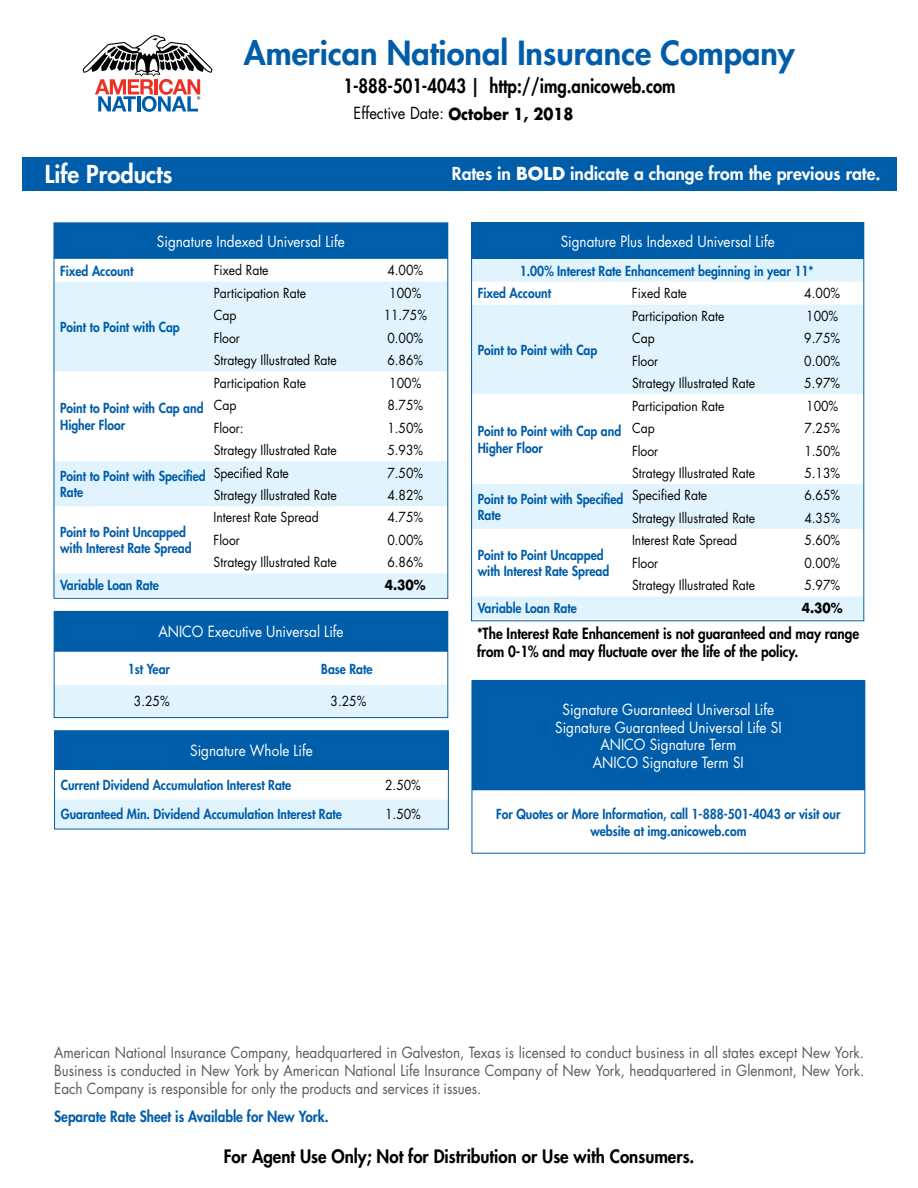
<style>
.page{position:relative;width:918px;height:1188px;background:#fff}
.page>*{position:absolute;margin:0;border:0;box-sizing:border-box;transform-origin:0 0}
.t1{font:800 32.4px "Futura";color:#005daa}
.t2{font:800 24px "Futura";color:#fff}
.t3{font:800 19.2px "Futura";color:#000;scale:.87 1}
.t4{font:800 18px "Futura";color:#000;scale:.94 1}
.t5{font:800 17.4px "Futura";color:#fff}
.t6{font:16.2px "Futura";color:#000;scale:.9 1}
.t7{font:15px/18px "Futura";color:#58595b;text-align:justify;scale:.9 1}
.t8{font:15px/17.7px "Futura";color:#fff;text-align:center;scale:.9 1}
.t9{font:800 15px/18px "Futura";color:#000;scale:.9 1}
.t10{font:800 15px "Futura";color:#005daa;scale:.9 1}
.t11{font:13.5px "Futura";color:#000;scale:.9 1}
.t12{font:800 13.5px/16.2px "Futura";color:#005daa;scale:.9 1}
.t13{font:700 13.5px "Futura";color:#000;scale:.9 1}
.s1{font-weight:700}
</style>
<div class="page">
<svg style="left:83px;top:35px;width:129px;height:77px"></svg>
<div style="left:22px;top:157px;width:875px;height:34px;background:#005daa"></div>
<div style="left:472px;top:680px;width:393px;height:111px;background:#005daa"></div>
<hr style="left:865px;top:681px;width:1px;height:110px;background:#005daa">
<hr style="left:472px;top:791px;width:1px;height:62px;background:#005daa">
<hr style="left:865px;top:791px;width:1px;height:62px;background:#005daa">
<hr style="left:472px;top:853px;width:393px;height:1px;background:#005daa">
<div style="left:54px;top:223px;width:394px;height:36px;background:#005daa"></div>
<svg style="left:56px;top:282px;width:390px;height:314px"></svg>
<div style="left:54px;top:223px;width:394px;height:375px;border:1px solid #005daa"></div>
<div style="left:54px;top:612px;width:394px;height:40px;background:#005daa"></div>
<div style="left:56px;top:685px;width:390px;height:31px;background:#e1f4fd"></div>
<div style="left:54px;top:611px;width:394px;height:107px;border:1px solid #005daa"></div>
<div style="left:55px;top:731px;width:393px;height:39px;background:#005daa"></div>
<div style="left:56px;top:800px;width:391px;height:27px;background:#e1f4fd"></div>
<div style="left:54px;top:730px;width:395px;height:99px;border:1px solid #005daa"></div>
<div style="left:472px;top:223px;width:392px;height:36px;background:#005daa"></div>
<div style="left:473px;top:259px;width:389px;height:360px;background:#e1f4fd"></div>
<svg style="left:473px;top:282px;width:159px;height:314px"></svg>
<svg style="left:632px;top:282px;width:230px;height:314px"></svg>
<div style="left:471px;top:222px;width:393px;height:399px;border:1px solid #005daa"></div>
<h1 class="t1" style="left:244px;top:32px;width:552px">American National Insurance Company</h1>
<p class="t6" style="left:354px;top:103px;width:246px">Effective Date: <span class="s1">October 1, 2018</span></p>
<h3 class="t3" style="left:343px;top:74px;width:383px">1-888-501-4043 | http://img.anicoweb.com</h3>
<h2 class="t2" style="left:45px;top:159px;width:129px">Life Products</h2>
<p class="t5" style="left:452px;top:163px;width:430px">Rates in <span class="s1">BOLD</span> indicate a change from the previous rate.</p>
<p class="t8" style="left:157px;top:233px;width:210px">Signature Indexed Universal Life</p>
<p class="t12" style="left:60px;top:262px;width:83px">Fixed Account</p>
<p class="t11" style="left:214px;top:262px;width:63px">Fixed Rate</p>
<p class="t11" style="left:387px;top:262px;width:41px">4.00%</p>
<p class="t12" style="left:60px;top:319px;width:134px">Point to Point with Cap</p>
<p class="t12" style="left:60px;top:400px;width:161px">Point to Point with Cap and<br>Higher Floor</p>
<p class="t11" style="left:214px;top:284px;width:104px">Participation Rate</p>
<p class="t11" style="left:389px;top:284px;width:37px">100%</p>
<p class="t11" style="left:214px;top:307px;width:27px">Cap</p>
<p class="t11" style="left:384px;top:307px;width:50px">11.75%</p>
<p class="t11" style="left:214px;top:329px;width:31px">Floor</p>
<p class="t11" style="left:387px;top:329px;width:41px">0.00%</p>
<p class="t11" style="left:214px;top:352px;width:138px">Strategy Illustrated Rate</p>
<p class="t11" style="left:387px;top:352px;width:41px">6.86%</p>
<p class="t11" style="left:214px;top:374px;width:104px">Participation Rate</p>
<p class="t11" style="left:389px;top:374px;width:37px">100%</p>
<p class="t11" style="left:214px;top:397px;width:27px">Cap</p>
<p class="t11" style="left:387px;top:397px;width:41px">8.75%</p>
<p class="t11" style="left:214px;top:419px;width:35px">Floor:</p>
<p class="t11" style="left:387px;top:419px;width:41px">1.50%</p>
<p class="t11" style="left:214px;top:442px;width:138px">Strategy Illustrated Rate</p>
<p class="t11" style="left:387px;top:442px;width:41px">5.93%</p>
<p class="t12" style="left:60px;top:468px;width:163px">Point to Point with Specified<br>Rate</p>
<p class="t11" style="left:214px;top:464px;width:85px">Specified Rate</p>
<p class="t11" style="left:387px;top:464px;width:41px">7.50%</p>
<p class="t11" style="left:214px;top:486px;width:138px">Strategy Illustrated Rate</p>
<p class="t11" style="left:387px;top:486px;width:41px">4.82%</p>
<p class="t12" style="left:60px;top:524px;width:148px">Point to Point Uncapped with Interest Rate Spread</p>
<p class="t11" style="left:214px;top:509px;width:118px">Interest Rate Spread</p>
<p class="t11" style="left:387px;top:509px;width:41px">4.75%</p>
<p class="t11" style="left:214px;top:531px;width:31px">Floor</p>
<p class="t11" style="left:387px;top:531px;width:41px">0.00%</p>
<p class="t11" style="left:214px;top:554px;width:138px">Strategy Illustrated Rate</p>
<p class="t11" style="left:387px;top:554px;width:41px">6.86%</p>
<p class="t12" style="left:60px;top:577px;width:111px">Variable Loan Rate</p>
<p class="t13" style="left:385px;top:576px;width:47px">4.30%</p>
<p class="t8" style="left:158px;top:623px;width:207px">ANICO Executive Universal Life</p>
<p class="t12" style="left:128px;top:661px;width:48px">1st Year</p>
<p class="t12" style="left:321px;top:661px;width:58px">Base Rate</p>
<p class="t11" style="left:134px;top:693px;width:41px">3.25%</p>
<p class="t11" style="left:331px;top:693px;width:41px">3.25%</p>
<p class="t8" style="left:190px;top:742px;width:138px">Signature Whole Life</p>
<p class="t12" style="left:61px;top:777px;width:258px">Current Dividend Accumulation Interest Rate</p>
<p class="t11" style="left:385px;top:777px;width:41px">2.50%</p>
<p class="t12" style="left:61px;top:806px;width:314px">Guaranteed Min. Dividend Accumulation Interest Rate</p>
<p class="t11" style="left:385px;top:806px;width:41px">1.50%</p>
<p class="t8" style="left:561px;top:233px;width:240px">Signature Plus Indexed Universal Life</p>
<p class="t12" style="left:478px;top:259px;width:375px;line-height:22.6px;text-indent:42px">1.00% Interest Rate Enhancement beginning in year 11*<br>Fixed Account</p>
<p class="t11" style="left:632px;top:285px;width:63px">Fixed Rate</p>
<p class="t11" style="left:804px;top:285px;width:41px">4.00%</p>
<p class="t12" style="left:478px;top:342px;width:134px">Point to Point with Cap</p>
<p class="t12" style="left:478px;top:423px;width:161px">Point to Point with Cap and<br>Higher Floor</p>
<p class="t11" style="left:632px;top:307px;width:104px">Participation Rate</p>
<p class="t11" style="left:806px;top:307px;width:37px">100%</p>
<p class="t11" style="left:632px;top:330px;width:27px">Cap</p>
<p class="t11" style="left:804px;top:330px;width:41px">9.75%</p>
<p class="t11" style="left:632px;top:352px;width:31px">Floor</p>
<p class="t11" style="left:804px;top:352px;width:41px">0.00%</p>
<p class="t11" style="left:632px;top:375px;width:138px">Strategy Illustrated Rate</p>
<p class="t11" style="left:804px;top:375px;width:41px">5.97%</p>
<p class="t11" style="left:632px;top:397px;width:104px">Participation Rate</p>
<p class="t11" style="left:806px;top:397px;width:37px">100%</p>
<p class="t11" style="left:632px;top:420px;width:27px">Cap</p>
<p class="t11" style="left:804px;top:420px;width:41px">7.25%</p>
<p class="t11" style="left:632px;top:442px;width:31px">Floor</p>
<p class="t11" style="left:804px;top:442px;width:41px">1.50%</p>
<p class="t11" style="left:632px;top:464px;width:138px">Strategy Illustrated Rate</p>
<p class="t11" style="left:804px;top:464px;width:41px">5.13%</p>
<p class="t12" style="left:478px;top:491px;width:163px">Point to Point with Specified<br>Rate</p>
<p class="t11" style="left:632px;top:487px;width:85px">Specified Rate</p>
<p class="t11" style="left:804px;top:487px;width:41px">6.65%</p>
<p class="t11" style="left:632px;top:509px;width:138px">Strategy Illustrated Rate</p>
<p class="t11" style="left:804px;top:509px;width:41px">4.35%</p>
<p class="t12" style="left:478px;top:547px;width:148px">Point to Point Uncapped with Interest Rate Spread</p>
<p class="t11" style="left:632px;top:532px;width:118px">Interest Rate Spread</p>
<p class="t11" style="left:804px;top:532px;width:41px">5.60%</p>
<p class="t11" style="left:632px;top:554px;width:31px">Floor</p>
<p class="t11" style="left:804px;top:554px;width:41px">0.00%</p>
<p class="t11" style="left:632px;top:577px;width:138px">Strategy Illustrated Rate</p>
<p class="t11" style="left:804px;top:577px;width:41px">5.97%</p>
<p class="t12" style="left:478px;top:600px;width:111px">Variable Loan Rate</p>
<p class="t13" style="left:802px;top:599px;width:47px">4.30%</p>
<p class="t9" style="left:477px;top:624px;width:426px">*The Interest Rate Enhancement is not guaranteed and may range from 0-1% and may fluctuate over the life of the policy.</p>
<p class="t8" style="left:555px;top:701px;width:253px">Signature Guaranteed Universal Life<br>Signature Guaranteed Universal Life SI<br>ANICO Signature Term<br>ANICO Signature Term SI</p>
<p class="t12" style="left:496px;top:805px;width:384px;line-height:17.7px;text-align:center">For Quotes or More Information, call 1-888-501-4043 or visit our website at img.anicoweb.com</p>
<p class="t7" style="left:54px;top:1044px;width:902px">American National Insurance Company, headquartered in Galveston, Texas is licensed to conduct business in all states except New York.<br>Business is conducted in New York by American National Life Insurance Company of New York, headquartered in Glenmont, New York.<br>Each Company is responsible for only the products and services it issues.</p>
<p class="t10" style="left:54px;top:1107px;width:307px">Separate Rate Sheet is Available for New York.</p>
<h3 class="t4" style="left:224px;top:1145px;width:502px">For Agent Use Only; Not for Distribution or Use with Consumers.</h3>
</div>
